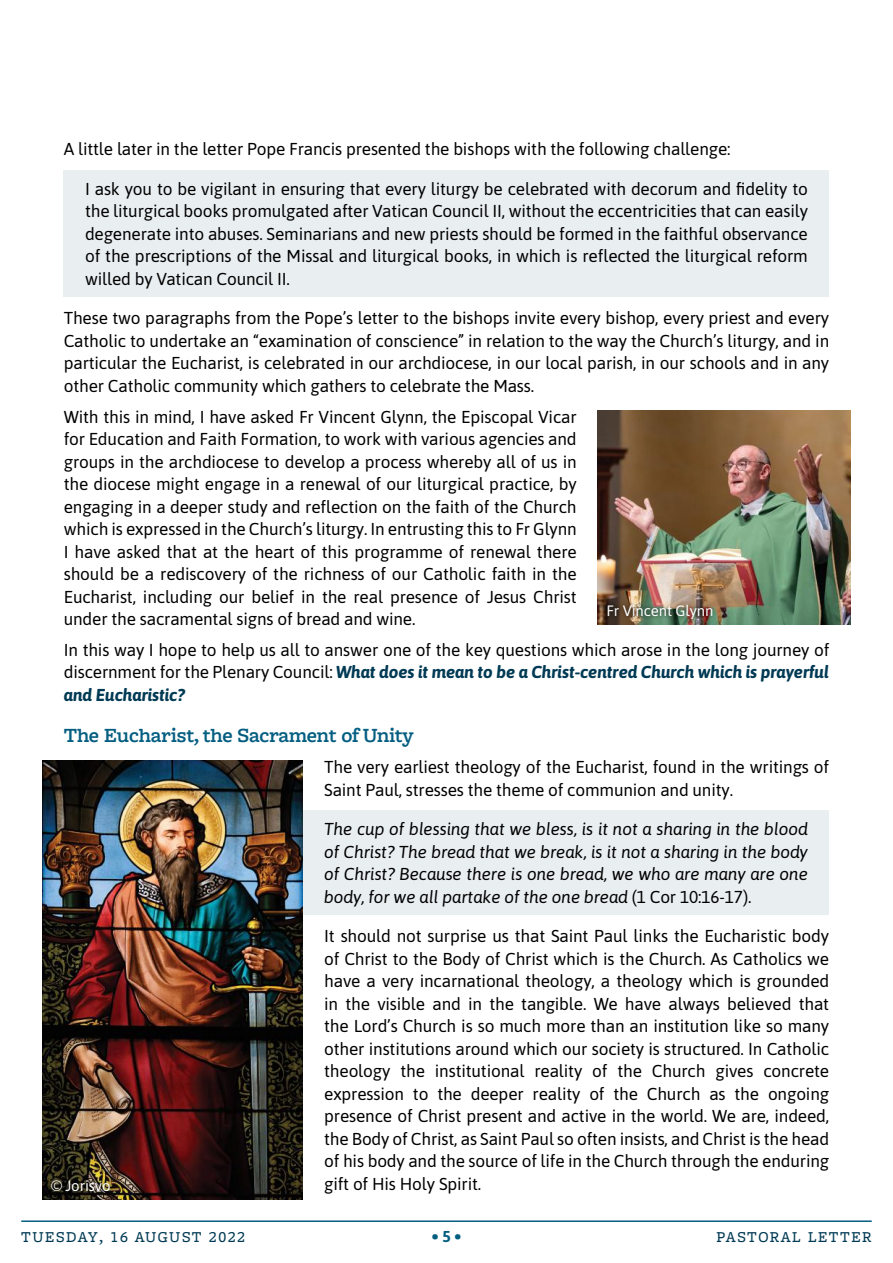
<style>
.page{position:relative;width:893px;height:1263px;background:#fff}
.page>*{position:absolute;margin:0;border:0;box-sizing:border-box;transform-origin:0 0}
.t1{font:600 21px "Freight Macro Pro";letter-spacing:-.01em;color:#045e81}
.t2{font:17.25px/22.5px "Asap";letter-spacing:-.01em;color:#000;text-align:justify}
.t3{font:italic 17.25px/22.5px "Asap";letter-spacing:-.01em;color:#000;text-align:justify}
.t4{font:500 15.75px "Freight Macro Pro";letter-spacing:.1em;color:#003a54}
.t5{font:900 15.75px "Work Sans";color:#045e81}
.t6{font:15px "Asap";letter-spacing:-.01em;color:#fff}
.s1{font-weight:700;font-style:italic;color:#003a54}
.s2{font-style:normal}
.s3{font-family:"Asap";font-weight:700}
</style>
<div class="page">
<hr style="left:21px;top:1220px;width:851px;height:2px;background:#045e81">
<div style="left:64px;top:170px;width:765px;height:127px;background:#e9eef0"></div>
<div style="left:64px;top:810px;width:765px;height:105px;background:#e9eef0"></div>
<img style="left:598px;top:411px;width:252px;height:213px">
<img style="left:43px;top:760px;width:260px;height:439px">
<div style="left:603px;top:600px;width:114px;height:23px;background:#000;opacity:.7"></div>
<div style="left:47px;top:1176px;width:67px;height:19px;background:#000;opacity:.7"></div>
<p class="t2" style="left:64px;top:137px;width:668px">A little later in the letter Pope Francis presented the bishops with the following challenge:</p>
<p class="t2" style="left:85px;top:176px;width:724px">I ask you to be vigilant in ensuring that every liturgy be celebrated with decorum and fidelity to the liturgical books promulgated after Vatican Council II, without the eccentricities that can easily degenerate into abuses. Seminarians and new priests should be formed in the faithful observance of the prescriptions of the Missal and liturgical books, in which is reflected the liturgical reform willed by Vatican Council II.</p>
<p class="t2" style="left:64px;top:306px;width:767px">These two paragraphs from the Pope’s letter to the bishops invite every bishop, every priest and every Catholic to undertake an “examination of conscience” in relation to the way the Church’s liturgy, and in particular the Eucharist, is celebrated in our archdiocese, in our local parish, in our schools and in any other Catholic community which gathers to celebrate the Mass.</p>
<p class="t2" style="left:64px;top:404px;width:514px">With this in mind, I have asked Fr Vincent Glynn, the Episcopal Vicar for Education and Faith Formation, to work with various agencies and groups in the archdiocese to develop a process whereby all of us in the diocese might engage in a renewal of our liturgical practice, by engaging in a deeper study and reflection on the faith of the Church which is expressed in the Church’s liturgy. In entrusting this to Fr Glynn I have asked that at the heart of this programme of renewal there should be a rediscovery of the richness of our Catholic faith in the Eucharist, including our belief in the real presence of Jesus Christ under the sacramental signs of bread and wine.</p>
<p class="t2" style="left:64px;top:638px;width:767px">In this way I hope to help us all to answer one of the key questions which arose in the long journey of discernment for the Plenary Council: <span class="s1">What does it mean to be a Christ-centred Church which is prayerful and Eucharistic?</span></p>
<p class="t1" style="left:64px;top:721px;width:351px">The Eucharist, the Sacrament of Unity</p>
<p class="t2" style="left:324px;top:755px;width:506px">The very earliest theology of the Eucharist, found in the writings of<br>Saint Paul, stresses the theme of communion and unity.</p>
<p class="t3" style="left:324px;top:817px;width:485px">The cup of blessing that we bless, is it not a sharing in the blood of Christ? The bread that we break, is it not a sharing in the body of Christ? Because there is one bread, we who are many are one body, for we all partake of the one bread <span class="s2">(1 Cor 10:16-17).</span></p>
<p class="t2" style="left:324px;top:924px;width:506px">It should not surprise us that Saint Paul links the Eucharistic body of Christ to the Body of Christ which is the Church. As Catholics we have a very incarnational theology, a theology which is grounded in the visible and in the tangible. We have always believed that the Lord’s Church is so much more than an institution like so many other institutions around which our society is structured. In Catholic theology the institutional reality of the Church gives concrete expression to the deeper reality of the Church as the ongoing presence of Christ present and active in the world. We are, indeed, the Body of Christ, as Saint Paul so often insists, and Christ is the head of his body and the source of life in the Church through the enduring gift of His Holy Spirit.</p>
<p class="t6" style="left:606px;top:600px;width:108px">Fr Vincent Glynn</p>
<p class="t6" style="left:51px;top:1175px;width:61px">© Jorisvo</p>
<p class="t4" style="left:21px;top:1226px;width:225px">TUESDAY, 16 AUGUST 2022</p>
<p class="t5" style="left:432px;top:1224px;width:31px">• <span class="s3">5</span> •</p>
<p class="t4" style="left:716px;top:1226px;width:157px">PASTORAL LETTER</p>
</div>
